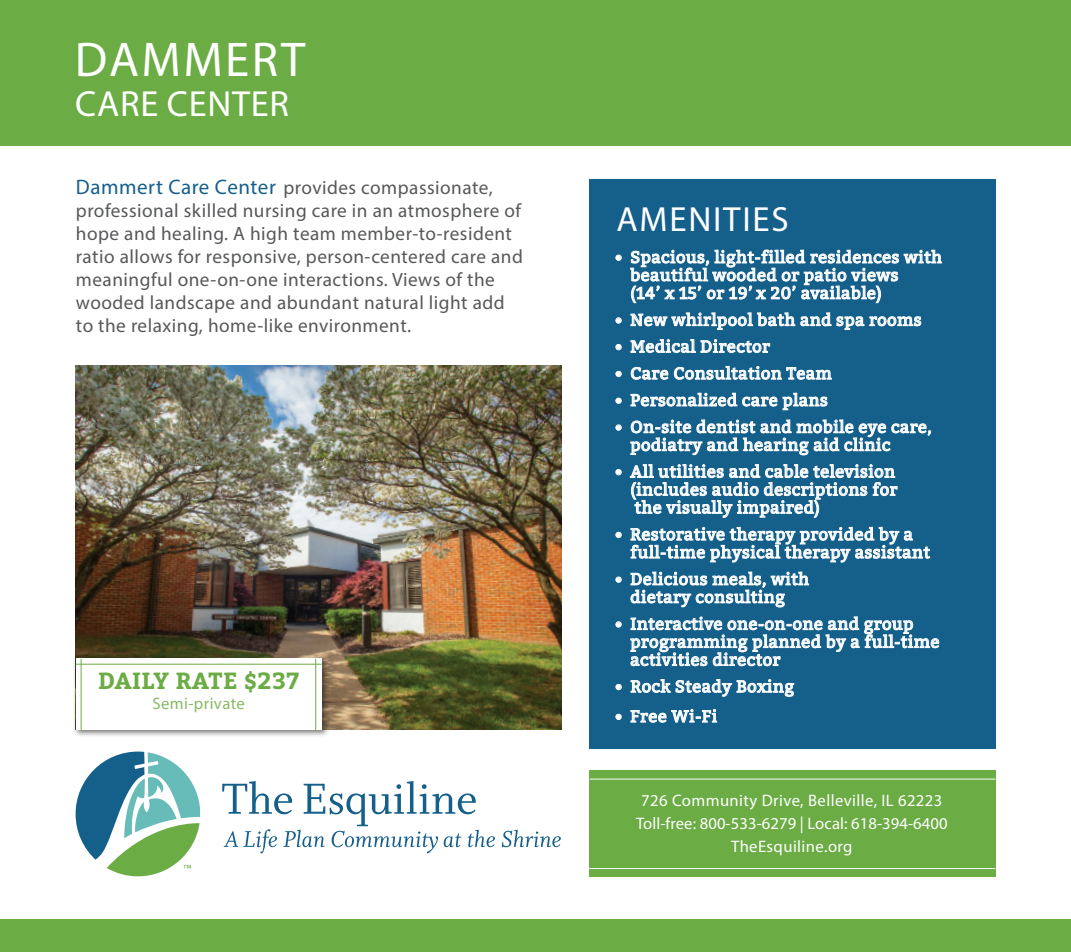
<style>
.page{position:relative;width:1071px;height:952px;background:#fff}
.page>*{position:absolute;margin:0;border:0;box-sizing:border-box;transform-origin:0 0}
.t1{font:49px "Myriad Pro";letter-spacing:.05em;color:#fff}
.t2{font:36.4px "Myriad Pro";letter-spacing:.02em;color:#fff}
.t3{font:35px "Myriad Pro";letter-spacing:.05em;color:#fff}
.t4{font:700 23.28px "Bitter";letter-spacing:.025em;color:#6bac44}
.t5{font:19.25px/23.1px "Myriad Pro";letter-spacing:.025em;color:#57585a}
.t6{font:16.62px/17.8px "Bitter";letter-spacing:.025em;color:#fff}
.t7{font:16.62px "Myriad Pro";letter-spacing:.025em;color:#fff}
.t8{font:16.62px "Myriad Pro";letter-spacing:.005em;color:#fff}
.t9{font:16.62px "Myriad Pro";letter-spacing:.025em;color:#87b962}
.s1{font-size:21px;color:#155f8b}
</style>
<div class="page">
<img style="left:76px;top:366px;width:485px;height:363px">
<svg style="left:76px;top:751px;width:124px;height:125px"></svg>
<svg style="left:222px;top:781px;width:273px;height:72px"></svg>
<svg style="left:502px;top:829px;width:59px;height:18px"></svg>
<div style="left:0;top:0;width:1071px;height:145px;background:#6bac44"></div>
<div style="left:589px;top:179px;width:406px;height:569px;background:#155f8b"></div>
<svg style="left:616px;top:255px;width:5px;height:5px"></svg>
<svg style="left:630px;top:249px;width:312px;height:54px"></svg>
<svg style="left:616px;top:317px;width:5px;height:6px"></svg>
<svg style="left:631px;top:312px;width:200px;height:18px"></svg>
<svg style="left:837px;top:316px;width:84px;height:14px"></svg>
<svg style="left:616px;top:344px;width:5px;height:6px"></svg>
<svg style="left:631px;top:339px;width:139px;height:14px"></svg>
<svg style="left:616px;top:371px;width:5px;height:6px"></svg>
<svg style="left:631px;top:367px;width:37px;height:12px"></svg>
<svg style="left:674px;top:366px;width:158px;height:14px"></svg>
<svg style="left:616px;top:398px;width:5px;height:5px"></svg>
<svg style="left:631px;top:393px;width:146px;height:14px"></svg>
<svg style="left:783px;top:393px;width:44px;height:17px"></svg>
<svg style="left:616px;top:424px;width:5px;height:6px"></svg>
<svg style="left:616px;top:469px;width:5px;height:6px"></svg>
<svg style="left:616px;top:532px;width:5px;height:5px"></svg>
<svg style="left:616px;top:576px;width:5px;height:6px"></svg>
<svg style="left:616px;top:621px;width:5px;height:6px"></svg>
<svg style="left:630px;top:419px;width:309px;height:248px"></svg>
<svg style="left:616px;top:684px;width:6px;height:5px"></svg>
<svg style="left:631px;top:679px;width:163px;height:18px"></svg>
<svg style="left:616px;top:714px;width:5px;height:5px"></svg>
<svg style="left:631px;top:709px;width:86px;height:13px"></svg>
<div style="left:589px;top:769px;width:406px;height:107px;background:#6bac44"></div>
<hr style="left:590px;top:778px;width:405px;height:1px;background:#fff">
<hr style="left:589px;top:867px;width:406px;height:1px;background:#fff">
<div style="left:0;top:919px;width:1071px;height:32px;background:#6bac44"></div>
<div style="left:73px;top:656px;width:256px;height:81px;background:#231f20;opacity:.6"></div>
<div style="left:76px;top:658px;width:246px;height:71px;background:#fff"></div>
<hr style="left:81px;top:658px;width:1px;height:71px;background:#6bac44">
<hr style="left:315px;top:658px;width:1px;height:71px;background:#6bac44">
<hr style="left:76px;top:663px;width:246px;height:1px;background:#6bac44">
<p class="t1" style="left:75px;top:29px;width:232px">DAMMERT</p>
<p class="t2" style="left:75px;top:82px;width:215px">CARE CENTER</p>
<p class="t5" style="left:76px;top:175px;width:448px"><span class="s1">Dammert Care Center</span> provides compassionate, professional skilled nursing care in an atmosphere of hope and healing. A high team member-to-resident ratio allows for responsive, person-centered care and meaningful one-on-one interactions. Views of the wooded landscape and abundant natural light add to the relaxing, home-like environment.</p>
<p class="t4" style="left:98px;top:665px;width:202px">DAILY RATE $237</p>
<p class="t9" style="left:152px;top:693px;width:94px">Semi-private</p>
<p class="t3" style="left:617px;top:198px;width:174px">AMENITIES</p>
<p class="t6" style="left:630px;top:248px;width:313px;text-indent:-16px">• Spacious, light-filled residences with beautiful wooded or patio views<br>(14’ x 15’ or 19’ x 20’ available)</p>
<p class="t6" style="left:615px;top:311px;width:309px">• New whirlpool bath and spa rooms</p>
<p class="t6" style="left:615px;top:338px;width:157px">• Medical Director</p>
<p class="t6" style="left:615px;top:364px;width:219px">• Care Consultation Team</p>
<p class="t6" style="left:615px;top:391px;width:215px">• Personalized care plans</p>
<p class="t6" style="left:630px;top:418px;width:303px;text-indent:-16px">• On-site dentist and mobile eye care, podiatry and hearing aid clinic</p>
<p class="t6" style="left:630px;top:463px;width:269px;text-indent:-16px">• All utilities and cable television (includes audio descriptions for the visually impaired)</p>
<p class="t6" style="left:630px;top:525px;width:301px;text-indent:-16px">• Restorative therapy provided by a full-time physical therapy assistant</p>
<p class="t6" style="left:615px;top:570px;width:196px;text-align:center">• Delicious meals, with dietary consulting</p>
<p class="t6" style="left:630px;top:615px;width:311px;text-indent:-16px">• Interactive one-on-one and group programming planned by a full-time activities director</p>
<p class="t6" style="left:615px;top:677px;width:181px">• Rock Steady Boxing</p>
<p class="t6" style="left:615px;top:707px;width:104px">• Free Wi-Fi</p>
<p class="t7" style="left:641px;top:790px;width:303px">726 Community Drive, Belleville, IL 62223</p>
<p class="t8" style="left:636px;top:813px;width:313px">Toll-free: 800-533-6279 | Local: 618-394-6400</p>
<p class="t7" style="left:731px;top:835px;width:123px">TheEsquiline.org</p>
</div>
